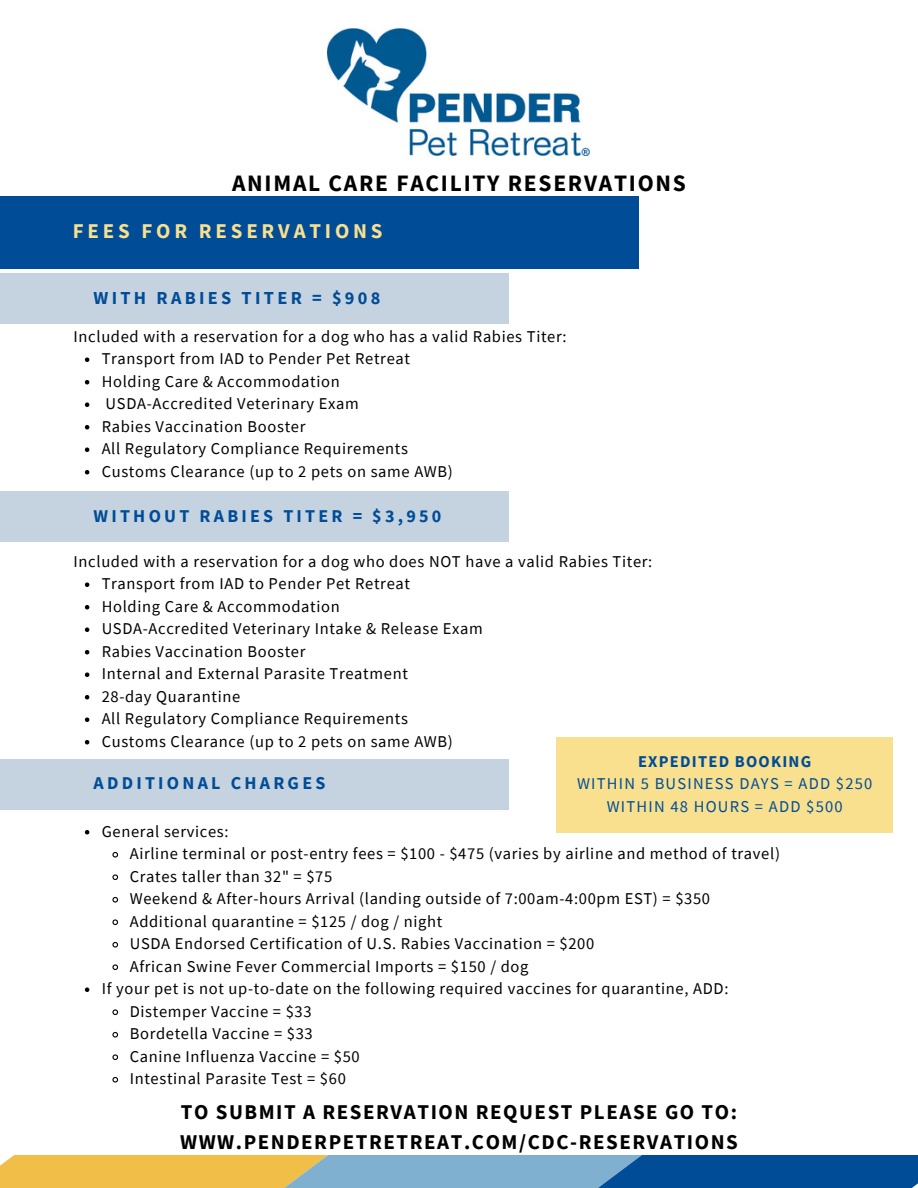
<style>
.page{position:relative;width:918px;height:1188px;background:#fff}
.page>*{position:absolute;margin:0;border:0;box-sizing:border-box;transform-origin:0 0}
.t1{font:700 23.55px "Source Sans Pro";letter-spacing:.075em;color:#000}
.t2{font:700 21px/29.2px "Source Sans Pro";letter-spacing:.075em;color:#000}
.t3{font:700 21px "Source Sans Pro";letter-spacing:.18em;color:#f8e08e}
.t4{font:700 18.3px "Source Sans Pro";letter-spacing:.18em;color:#004c97}
.t5{font:700 18px "Source Sans Pro";letter-spacing:.18em;color:#004c97}
.t6{font:16.5px "Source Sans Pro";letter-spacing:.04em;color:#000}
.t7{font:16.5px/22.5px "Source Sans Pro";letter-spacing:.075em;color:#004c97;text-align:center}
.s1{font-weight:700}
</style>
<div class="page">
<div style="left:0;top:197px;width:639px;height:72px;background:#004c97"></div>
<svg style="left:85px;top:357px;width:4px;height:5px"></svg>
<svg style="left:85px;top:380px;width:4px;height:4px"></svg>
<svg style="left:85px;top:402px;width:4px;height:5px"></svg>
<svg style="left:85px;top:425px;width:4px;height:4px"></svg>
<svg style="left:85px;top:447px;width:4px;height:5px"></svg>
<svg style="left:85px;top:470px;width:4px;height:4px"></svg>
<svg style="left:85px;top:582px;width:4px;height:5px"></svg>
<svg style="left:85px;top:605px;width:4px;height:4px"></svg>
<svg style="left:85px;top:627px;width:4px;height:5px"></svg>
<svg style="left:85px;top:650px;width:4px;height:4px"></svg>
<svg style="left:85px;top:672px;width:4px;height:5px"></svg>
<svg style="left:85px;top:695px;width:4px;height:4px"></svg>
<svg style="left:85px;top:717px;width:4px;height:5px"></svg>
<svg style="left:85px;top:740px;width:4px;height:4px"></svg>
<svg style="left:85px;top:830px;width:4px;height:4px"></svg>
<svg style="left:112px;top:851px;width:7px;height:7px"></svg>
<svg style="left:112px;top:874px;width:7px;height:6px"></svg>
<svg style="left:112px;top:896px;width:7px;height:7px"></svg>
<svg style="left:112px;top:919px;width:7px;height:6px"></svg>
<svg style="left:112px;top:941px;width:7px;height:7px"></svg>
<svg style="left:112px;top:964px;width:7px;height:6px"></svg>
<svg style="left:85px;top:987px;width:4px;height:5px"></svg>
<svg style="left:112px;top:1009px;width:7px;height:6px"></svg>
<svg style="left:112px;top:1031px;width:7px;height:7px"></svg>
<svg style="left:112px;top:1054px;width:7px;height:6px"></svg>
<svg style="left:112px;top:1076px;width:7px;height:7px"></svg>
<svg style="left:0;top:1156px;width:918px;height:32px;background:#7c9490"></svg>
<img style="left:328px;top:28px;width:262px;height:127px">
<div style="left:0;top:274px;width:509px;height:49px;background:#c5d2e0"></div>
<div style="left:0;top:492px;width:509px;height:49px;background:#c5d2e0"></div>
<div style="left:556px;top:737px;width:337px;height:95px;background:#f8e08e"></div>
<div style="left:0;top:760px;width:509px;height:49px;background:#c5d2e0"></div>
<p class="t1" style="left:232px;top:168px;width:455px">ANIMAL CARE FACILITY RESERVATIONS</p>
<p class="t3" style="left:73px;top:218px;width:311px">FEES FOR RESERVATIONS</p>
<p class="t4" style="left:94px;top:286px;width:288px">WITH RABIES TITER = $908</p>
<h1 class="t6" style="left:74px;top:326px;width:494px">Included with a reservation for a dog who has a valid Rabies Titer:</h1>
<p class="t6" style="left:102px;top:348px;width:310px">Transport from IAD to Pender Pet Retreat</p>
<h2 class="t6" style="left:102px;top:371px;width:240px">Holding Care &amp; Accommodation</h2>
<p class="t6" style="left:106px;top:393px;width:255px">USDA-Accredited Veterinary Exam</p>
<p class="t6" style="left:102px;top:416px;width:205px">Rabies Vaccination Booster</p>
<p class="t6" style="left:102px;top:438px;width:308px">All Regulatory Compliance Requirements</p>
<p class="t6" style="left:102px;top:461px;width:353px">Customs Clearance (up to 2 pets on same AWB)</p>
<p class="t5" style="left:94px;top:504px;width:349px">WITHOUT RABIES TITER = $3,950</p>
<p class="t6" style="left:74px;top:551px;width:580px">Included with a reservation for a dog who does NOT have a valid Rabies Titer:</p>
<p class="t6" style="left:102px;top:573px;width:310px">Transport from IAD to Pender Pet Retreat</p>
<p class="t6" style="left:102px;top:596px;width:240px">Holding Care &amp; Accommodation</p>
<p class="t6" style="left:102px;top:618px;width:383px">USDA-Accredited Veterinary Intake &amp; Release Exam</p>
<p class="t6" style="left:102px;top:641px;width:205px">Rabies Vaccination Booster</p>
<p class="t6" style="left:102px;top:663px;width:308px">Internal and External Parasite Treatment</p>
<p class="t6" style="left:102px;top:686px;width:140px">28-day Quarantine</p>
<p class="t6" style="left:102px;top:708px;width:308px">All Regulatory Compliance Requirements</p>
<p class="t6" style="left:102px;top:731px;width:353px">Customs Clearance (up to 2 pets on same AWB)</p>
<h3 class="t5" style="left:94px;top:772px;width:233px">ADDITIONAL CHARGES</h3>
<p class="t7" style="left:577px;top:750px;width:297px"><span class="s1">EXPEDITED BOOKING<br></span>WITHIN 5 BUSINESS DAYS = ADD $250<br>WITHIN 48 HOURS = ADD $500</p>
<p class="t6" style="left:102px;top:821px;width:128px">General services:</p>
<p class="t6" style="left:130px;top:843px;width:652px">Airline terminal or post-entry fees = $100 - $475 (varies by airline and method of travel)</p>
<p class="t6" style="left:130px;top:866px;width:204px">Crates taller than 32" = $75</p>
<p class="t6" style="left:130px;top:888px;width:582px">Weekend &amp; After-hours Arrival (landing outside of 7:00am-4:00pm EST) = $350</p>
<p class="t6" style="left:130px;top:911px;width:314px">Additional quarantine = $125 / dog / night</p>
<p class="t6" style="left:130px;top:933px;width:466px">USDA Endorsed Certification of U.S. Rabies Vaccination = $200</p>
<p class="t6" style="left:130px;top:956px;width:400px">African Swine Fever Commercial Imports = $150 / dog</p>
<p class="t6" style="left:102px;top:978px;width:628px">If your pet is not up-to-date on the following required vaccines for quarantine, ADD:</p>
<p class="t6" style="left:130px;top:1001px;width:183px">Distemper Vaccine = $33</p>
<p class="t6" style="left:130px;top:1023px;width:185px">Bordetella Vaccine = $33</p>
<p class="t6" style="left:130px;top:1046px;width:232px">Canine Influenza Vaccine = $50</p>
<p class="t6" style="left:130px;top:1068px;width:218px">Intestinal Parasite Test = $60</p>
<h3 class="t2" style="left:180px;top:1097px;width:559px">TO SUBMIT A RESERVATION REQUEST PLEASE GO TO:<br>WWW.PENDERPETRETREAT.COM/CDC-RESERVATIONS</h3>
</div>
